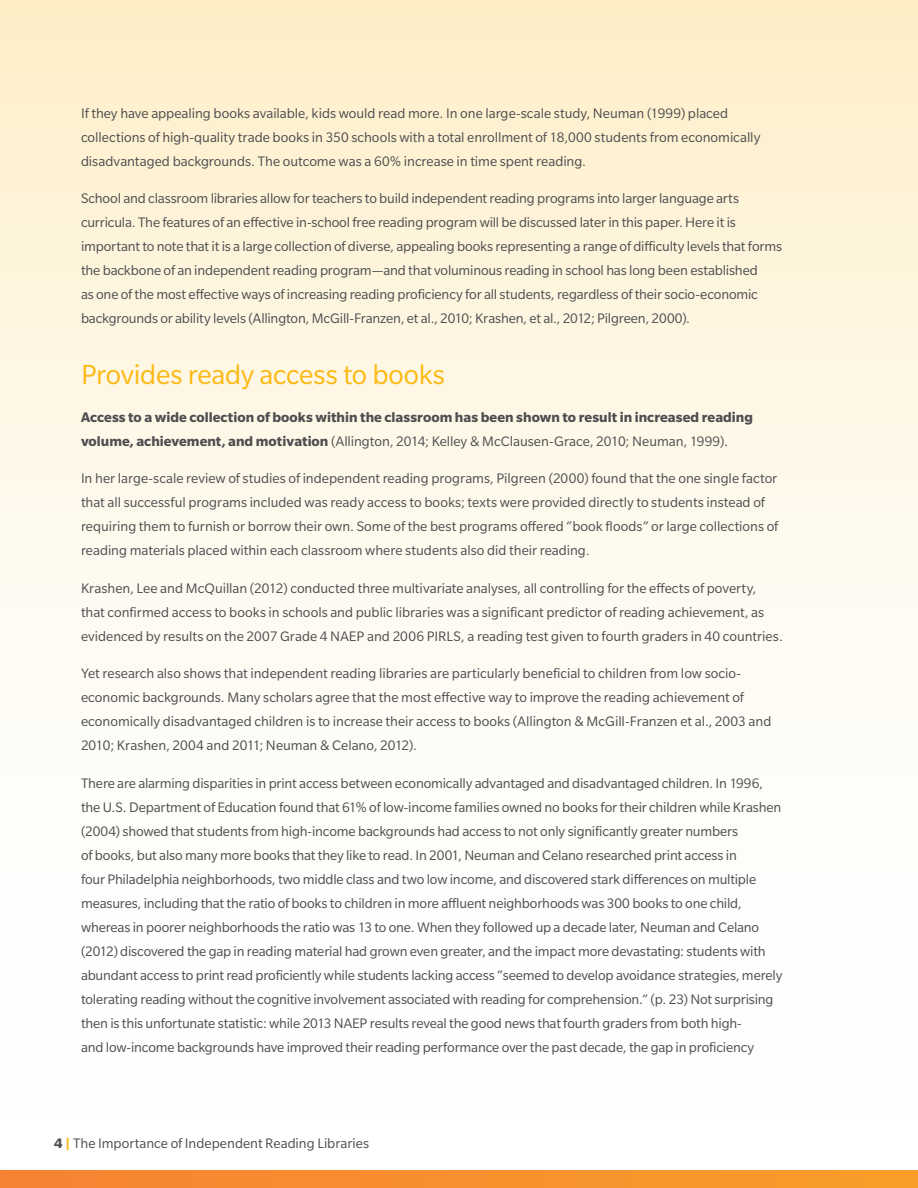
<style>
.page{position:relative;width:918px;height:1188px;background:#fff}
.page>*{position:absolute;margin:0;border:0;box-sizing:border-box;transform-origin:0 0}
.t1{font:30px "Slate Pro";letter-spacing:-.01em;color:#fdb913}
.t2{font:15px/24px "Slate Pro";letter-spacing:-.005em;color:#4d4d4f}
.t3{font:700 15px/24px "Slate Pro";letter-spacing:.005em;color:#4d4d4f}
.s1{font-weight:400}
.s2{font-weight:700}
.s3{font-weight:700;color:#fdb913}
</style>
<div class="page">
<div style="left:0;top:0;width:918px;height:1188px;background:linear-gradient(to bottom,#fef1d0,#feffff)"></div>
<div style="left:0;top:1171px;width:918px;height:17px;background:#f7902e"></div>
<p class="t2" style="left:81px;top:101px;width:681px">If they have appealing books available, kids would read more. In one large-scale study, Neuman (1999) placed collections of high-quality trade books in 350 schools with a total enrollment of 18,000 students from economically disadvantaged backgrounds. The outcome was a 60% increase in time spent reading.</p>
<p class="t2" style="left:81px;top:187px;width:703px">School and classroom libraries allow for teachers to build independent reading programs into larger language arts curricula. The features of an effective in-school free reading program will be discussed later in this paper. Here it is important to note that it is a large collection of diverse, appealing books representing a range of difficulty levels that forms the backbone of an independent reading program—and that voluminous reading in school has long been established<br>as one of the most effective ways of increasing reading proficiency for all students, regardless of their socio-economic backgrounds or ability levels (Allington, McGill-Franzen, et al., 2010; Krashen, et al., 2012; Pilgreen, 2000).</p>
<h1 class="t1" style="left:81px;top:359px;width:365px">Provides ready access to books</h1>
<p class="t3" style="left:81px;top:405px;width:674px">Access to a wide collection of books within the classroom has been shown to result in increased reading volume, achievement, and motivation <span class="s1">(Allington, 2014; Kelley &amp; McClausen-Grace, 2010; Neuman, 1999).</span></p>
<p class="t2" style="left:81px;top:466px;width:699px">In her large-scale review of studies of independent reading programs, Pilgreen (2000) found that the one single factor that all successful programs included was ready access to books; texts were provided directly to students instead of requiring them to furnish or borrow their own. Some of the best programs offered “book floods” or large collections of reading materials placed within each classroom where students also did their reading.</p>
<p class="t2" style="left:81px;top:576px;width:703px">Krashen, Lee and McQuillan (2012) conducted three multivariate analyses, all controlling for the effects of poverty, that confirmed access to books in schools and public libraries was a significant predictor of reading achievement, as evidenced by results on the 2007 Grade 4 NAEP and 2006 PIRLS, a reading test given to fourth graders in 40 countries.</p>
<p class="t2" style="left:81px;top:661px;width:692px">Yet research also shows that independent reading libraries are particularly beneficial to children from low socio&shy;economic backgrounds. Many scholars agree that the most effective way to improve the reading achievement of economically disadvantaged children is to increase their access to books (Allington &amp; McGill-Franzen et al., 2003 and 2010; Krashen, 2004 and 2011; Neuman &amp; Celano, 2012).</p>
<p class="t2" style="left:81px;top:771px;width:703px">There are alarming disparities in print access between economically advantaged and disadvantaged children. In 1996, the U.S. Department of Education found that 61% of low-income families owned no books for their children while Krashen (2004) showed that students from high-income backgrounds had access to not only significantly greater numbers<br>of books, but also many more books that they like to read. In 2001, Neuman and Celano researched print access in<br>four Philadelphia neighborhoods, two middle class and two low income, and discovered stark differences on multiple measures, including that the ratio of books to children in more affluent neighborhoods was 300 books to one child, whereas in poorer neighborhoods the ratio was 13 to one. When they followed up a decade later, Neuman and Celano (2012) discovered the gap in reading material had grown even greater, and the impact more devastating: students with abundant access to print read proficiently while students lacking access “seemed to develop avoidance strategies, merely tolerating reading without the cognitive involvement associated with reading for comprehension.” (p. 23) Not surprising then is this unfortunate statistic: while 2013 NAEP results reveal the good news that fourth graders from both high-<br>and low-income backgrounds have improved their reading performance over the past decade, the gap in proficiency</p>
<p class="t2" style="left:54px;top:1131px;width:317px"><span class="s2">4</span> <span class="s3">|</span> The Importance of Independent Reading Libraries</p>
</div>
